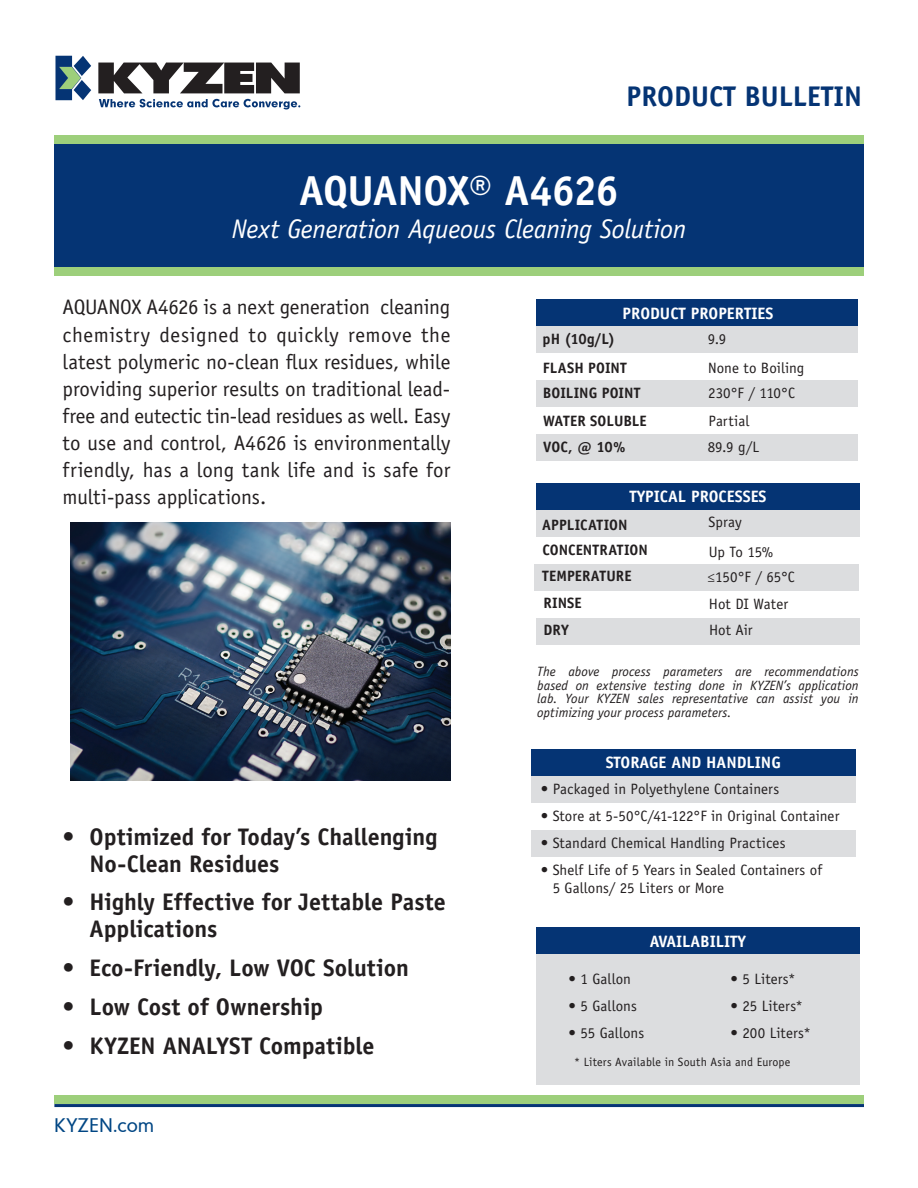
<style>
.page{position:relative;width:918px;height:1188px;background:#fff}
.page>*{position:absolute;margin:0;border:0;box-sizing:border-box;transform-origin:0 0}
.t1{font:700 42px "Officina Sans Std";letter-spacing:-.015em;color:#fff}
.t2{font:700 28.5px "Officina Sans Std";color:#053474}
.t3{font:italic 27px "Officina Sans Std";letter-spacing:-.01em;color:#fff}
.t4{font:700 24px/27px "Officina Sans Std";letter-spacing:-.005em;color:#231f20}
.t5{font:21px/27px "Officina Sans Std";color:#231f20;text-align:justify}
.t6{font:18px "Geometric 706 BT Medium B";letter-spacing:-.005em;color:#004684}
.t7{font:700 16.5px "Officina Sans Std";color:#fff}
.t8{font:15px/18px "Officina Sans Std";letter-spacing:.005em;color:#231f20}
.t9{font:700 15px "Officina Sans Std";letter-spacing:.005em;color:#231f20}
.t10{font:italic 13.5px/13.5px "Officina Sans Std";letter-spacing:.005em;color:#231f20;text-align:justify}
.t11{font:12px "Officina Sans Std";letter-spacing:.015em;color:#231f20}
</style>
<div class="page">
<div style="left:54px;top:136px;width:810px;height:140px;background:#053474"></div>
<div style="left:54px;top:267px;width:810px;height:9px;background:#9dcf7b"></div>
<div style="left:54px;top:1095px;width:810px;height:9px;background:#9dcf7b"></div>
<div style="left:531px;top:776px;width:324px;height:27px;background:#dcdddf"></div>
<div style="left:531px;top:830px;width:324px;height:27px;background:#dcdddf"></div>
<div style="left:531px;top:749px;width:324px;height:27px;background:#053474"></div>
<div style="left:536px;top:954px;width:324px;height:131px;background:#dcdddf"></div>
<div style="left:536px;top:927px;width:324px;height:27px;background:#053474"></div>
<hr style="left:54px;top:1104px;width:810px;height:3px;background:#053474">
<div style="left:54px;top:135px;width:810px;height:9px;background:#9dcf7b"></div>
<svg style="left:55px;top:56px;width:36px;height:44px"></svg>
<svg style="left:98px;top:63px;width:202px;height:30px"></svg>
<svg style="left:99px;top:99px;width:201px;height:10px"></svg>
<div style="left:536px;top:326px;width:321px;height:27px;background:#dcdddf"></div>
<div style="left:536px;top:380px;width:321px;height:27px;background:#dcdddf"></div>
<div style="left:536px;top:434px;width:321px;height:27px;background:#dcdddf"></div>
<div style="left:536px;top:299px;width:321px;height:27px;background:#053474"></div>
<div style="left:536px;top:510px;width:324px;height:27px;background:#dcdddf"></div>
<div style="left:535px;top:564px;width:324px;height:27px;background:#dcdddf"></div>
<div style="left:536px;top:618px;width:324px;height:27px;background:#dcdddf"></div>
<div style="left:536px;top:483px;width:324px;height:27px;background:#053474"></div>
<img style="left:70px;top:523px;width:380px;height:258px">
<h2 class="t2" style="left:627px;top:79px;width:237px">PRODUCT BULLETIN</h2>
<h1 class="t1" style="left:299px;top:165px;width:321px">AQUANOX® A4626</h1>
<h3 class="t3" style="left:232px;top:213px;width:456px">Next Generation Aqueous Cleaning Solution</h3>
<p class="t5" style="left:63px;top:294px;width:389px">AQUANOX A4626 is a next generation cleaning chemistry designed to quickly remove the latest polymeric no-clean flux residues, while providing superior results on traditional lead&shy;free and eutectic tin-lead residues as well. Easy to use and control, A4626 is environmentally friendly, has a long tank life and is safe for multi-pass applications.</p>
<h3 class="t4" style="left:90px;top:823px;width:349px;text-indent:-27px">• Optimized for Today’s Challenging<br>No-Clean Residues</h3>
<h3 class="t4" style="left:90px;top:888px;width:358px;text-indent:-27px">• Highly Effective for Jettable Paste<br>Applications</h3>
<h3 class="t4" style="left:63px;top:954px;width:348px">• Eco-Friendly, Low VOC Solution</h3>
<h3 class="t4" style="left:63px;top:993px;width:262px">• Low Cost of Ownership</h3>
<h3 class="t4" style="left:63px;top:1032px;width:314px">• KYZEN ANALYST Compatible</h3>
<p class="t6" style="left:54px;top:1113px;width:102px">KYZEN.com</p>
<p class="t7" style="left:623px;top:303px;width:152px">PRODUCT PROPERTIES</p>
<p class="t9" style="left:543px;top:329px;width:74px">pH (10g/L)</p>
<p class="t8" style="left:708px;top:330px;width:20px">9.9</p>
<p class="t9" style="left:543px;top:358px;width:86px">FLASH POINT</p>
<p class="t8" style="left:708px;top:359px;width:98px">None to Boiling</p>
<p class="t9" style="left:543px;top:383px;width:99px">BOILING POINT</p>
<p class="t8" style="left:708px;top:384px;width:88px">230°F / 110°C</p>
<p class="t9" style="left:543px;top:411px;width:105px">WATER SOLUBLE</p>
<p class="t8" style="left:708px;top:411px;width:42px">Partial</p>
<p class="t9" style="left:543px;top:437px;width:84px">VOC, @ 10%</p>
<p class="t7" style="left:629px;top:486px;width:139px">TYPICAL PROCESSES</p>
<p class="t9" style="left:542px;top:515px;width:87px">APPLICATION</p>
<p class="t8" style="left:709px;top:513px;width:35px">Spray</p>
<p class="t9" style="left:542px;top:540px;width:107px">CONCENTRATION</p>
<p class="t8" style="left:709px;top:543px;width:66px">Up To 15%</p>
<p class="t9" style="left:542px;top:567px;width:91px">TEMPERATURE</p>
<p class="t8" style="left:708px;top:568px;width:89px">≤150°F / 65°C</p>
<p class="t9" style="left:543px;top:594px;width:40px">RINSE</p>
<p class="t8" style="left:709px;top:595px;width:81px">Hot DI Water</p>
<p class="t9" style="left:544px;top:621px;width:27px">DRY</p>
<p class="t8" style="left:709px;top:621px;width:45px">Hot Air</p>
<p class="t10" style="left:537px;top:665px;width:323px">The above process parameters are recommendations based on extensive testing done in KYZEN’s application lab. Your KYZEN sales representative can assist you in optimizing your process parameters.</p>
<p class="t8" style="left:708px;top:438px;width:53px">89.9 g/L</p>
<p class="t7" style="left:606px;top:752px;width:177px">STORAGE AND HANDLING</p>
<p class="t8" style="left:541px;top:780px;width:240px">• Packaged in Polyethylene Containers</p>
<p class="t8" style="left:541px;top:807px;width:300px">• Store at 5-50°C/41-122°F in Original Container</p>
<p class="t8" style="left:541px;top:834px;width:246px">• Standard Chemical Handling Practices</p>
<p class="t8" style="left:553px;top:861px;width:271px;text-indent:-12px">• Shelf Life of 5 Years in Sealed Containers of<br>5 Gallons/ 25 Liters or More</p>
<p class="t7" style="left:650px;top:931px;width:98px">AVAILABILITY</p>
<p class="t8" style="left:569px;top:970px;width:64px">• 1 Gallon</p>
<p class="t8" style="left:731px;top:970px;width:67px">• 5 Liters*</p>
<p class="t8" style="left:569px;top:997px;width:70px">• 5 Gallons</p>
<p class="t8" style="left:731px;top:997px;width:74px">• 25 Liters*</p>
<p class="t8" style="left:569px;top:1024px;width:77px">• 55 Gallons</p>
<p class="t8" style="left:731px;top:1024px;width:82px">• 200 Liters*</p>
<p class="t11" style="left:574px;top:1055px;width:218px">* Liters Available in South Asia and Europe</p>
</div>
